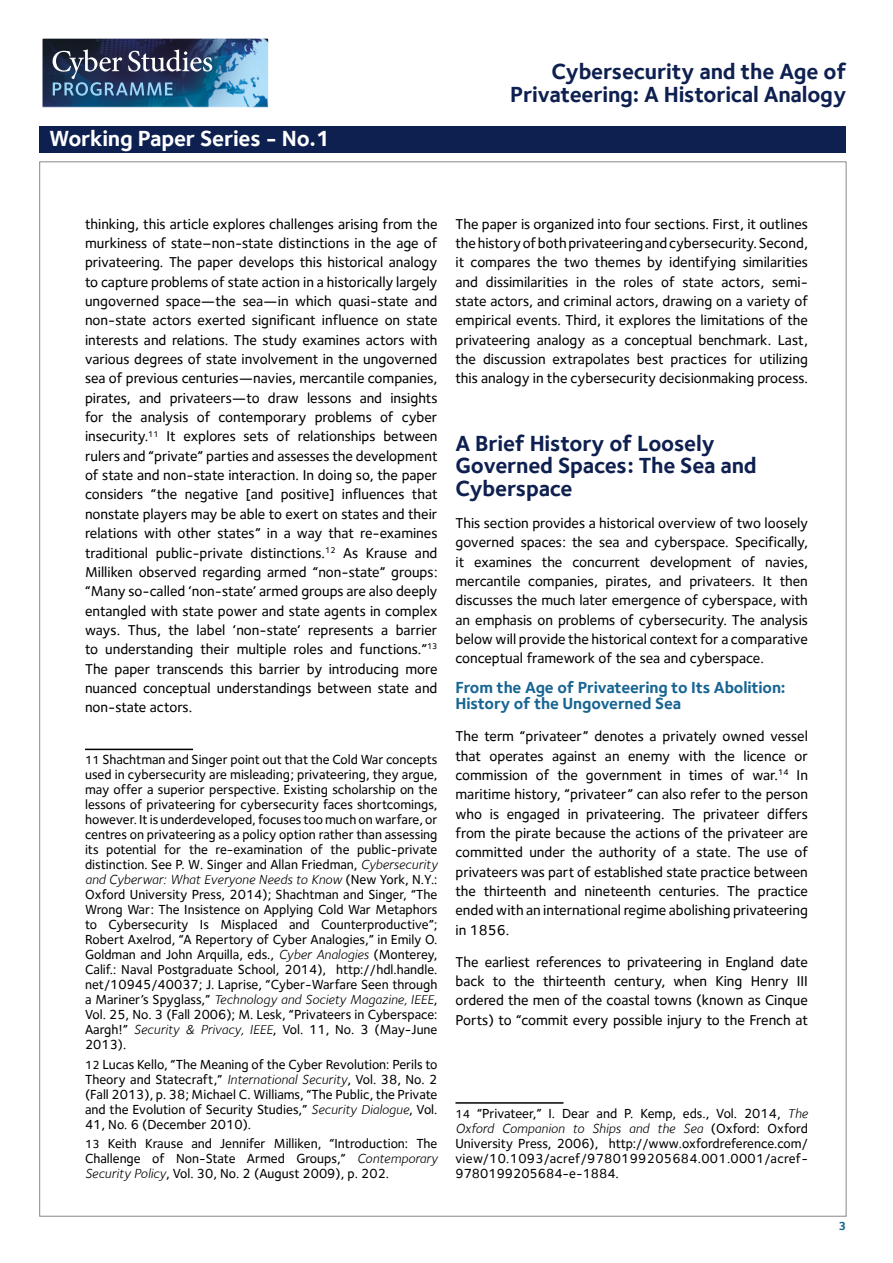
<style>
.page{position:relative;width:893px;height:1263px;background:#fff}
.page>*{position:absolute;margin:0;border:0;box-sizing:border-box;transform-origin:0 0}
.t1{font:700 22.5px/22.5px "Foundry Sterling";letter-spacing:-.01em;color:#0e2050;text-align:right}
.t2{font:700 22.5px "Foundry Sterling";letter-spacing:-.01em;color:#fff}
.t3{font:700 16.5px/16.5px "Foundry Sterling";letter-spacing:-.01em;color:#186593}
.t4{font:500 14.7px/19.4px "Foundry Sterling";color:#000;text-align:justify}
.t5{font:500 13.5px/15px "Foundry Sterling";color:#000;text-align:justify}
.t6{font:700 12px "Foundry Sterling";color:#186593}
.s1{font-size:12px}
.s2{font-weight:400;font-style:italic}
</style>
<div class="page">
<div style="left:39px;top:126px;width:807px;height:27px;background:#0e2050"></div>
<img style="left:44px;top:40px;width:223px;height:65px">
<svg style="left:53px;top:49px;width:159px;height:47px;background:#435776"></svg>
<hr style="left:85px;top:749px;width:108px;height:1px;background:#000">
<hr style="left:455px;top:1102px;width:108px;height:2px;background:#000">
<h1 class="t2" style="left:49px;top:125px;width:283px">Working Paper Series - No.1</h1>
<h1 class="t1" style="left:510px;top:60px;width:338px">Cybersecurity and the Age of<br>Privateering: A Historical Analogy</h1>
<p class="t4" style="left:85px;top:214px;width:354px">thinking, this article explores challenges arising from the murkiness of state–non-state distinctions in the age of privateering. The paper develops this historical analogy to capture problems of state action in a historically largely ungoverned space—the sea—in which quasi-state and non-state actors exerted significant influence on state interests and relations. The study examines actors with various degrees of state involvement in the ungoverned sea of previous centuries—navies, mercantile companies, pirates, and privateers—to draw lessons and insights for the analysis of contemporary problems of cyber insecurity.<sup>11</sup> It explores sets of relationships between rulers and “private” parties and assesses the development of state and non-state interaction. In doing so, the paper considers “the negative [and positive] influences that nonstate players may be able to exert on states and their relations with other states” in a way that re-examines traditional public-private distinctions.<sup>12</sup> As Krause and Milliken observed regarding armed “non-state” groups: “Many so-called ‘non-state’ armed groups are also deeply entangled with state power and state agents in complex ways. Thus, the label ‘non-state’ represents a barrier to understanding their multiple roles and functions.”<sup>13<br></sup>The paper transcends this barrier by introducing more nuanced conceptual understandings between state and non-state actors.</p>
<p class="t5" style="left:85px;top:752px;width:354px"><span class="s1">11</span> Shachtman and Singer point out that the Cold War concepts used in cybersecurity are misleading; privateering, they argue, may offer a superior perspective. Existing scholarship on the lessons of privateering for cybersecurity faces shortcomings, however. It is underdeveloped, focuses too much on warfare, or centres on privateering as a policy option rather than assessing its potential for the re-examination of the public-private distinction. See P. W. Singer and Allan Friedman, <span class="s2">Cybersecurity and Cyberwar: What Everyone Needs to Know</span> (New York, N.Y.:<br>Oxford University Press, 2014); Shachtman and Singer, “The Wrong War: The Insistence on Applying Cold War Metaphors to Cybersecurity Is Misplaced and Counterproductive”; Robert Axelrod, “A Repertory of Cyber Analogies,” in Emily O.<br>Goldman and John Arquilla, eds., <span class="s2">Cyber Analogies</span> (Monterey, Calif.: Naval Postgraduate School, 2014), http://hdl.handle. net/10945/40037; J. Laprise, “Cyber-Warfare Seen through a Mariner’s Spyglass,” <span class="s2">Technology and Society Magazine, IEEE</span>, Vol. 25, No. 3 (Fall 2006); M. Lesk, “Privateers in Cyberspace:<br>Aargh!” <span class="s2">Security &amp; Privacy, IEEE</span>, Vol. 11, No. 3 (May-June 2013).</p>
<p class="t5" style="left:85px;top:1056px;width:354px"><span class="s1">12</span> Lucas Kello, “The Meaning of the Cyber Revolution: Perils to Theory and Statecraft,” <span class="s2">International Security</span>, Vol. 38, No. 2 (Fall 2013), p. 38; Michael C. Williams, “The Public, the Private and the Evolution of Security Studies,” <span class="s2">Security Dialogue</span>, Vol.<br>41, No. 6 (December 2010).</p>
<p class="t5" style="left:85px;top:1136px;width:354px"><span class="s1">13</span> Keith Krause and Jennifer Milliken, “Introduction: The Challenge of Non-State Armed Groups,” <span class="s2">Contemporary Security Policy</span>, Vol. 30, No. 2 (August 2009), p. 202.</p>
<p class="t4" style="left:455px;top:214px;width:354px">The paper is organized into four sections. First, it outlines the history of both privateering and cybersecurity. Second, it compares the two themes by identifying similarities and dissimilarities in the roles of state actors, semi&shy;state actors, and criminal actors, drawing on a variety of empirical events. Third, it explores the limitations of the privateering analogy as a conceptual benchmark. Last, the discussion extrapolates best practices for utilizing this analogy in the cybersecurity decisionmaking process.</p>
<h1 class="t1" style="left:455px;top:432px;width:303px;text-align:left">A Brief History of Loosely<br>Governed Spaces: The Sea and<br>Cyberspace</h1>
<p class="t4" style="left:455px;top:513px;width:354px">This section provides a historical overview of two loosely governed spaces: the sea and cyberspace. Specifically, it examines the concurrent development of navies, mercantile companies, pirates, and privateers. It then discusses the much later emergence of cyberspace, with an emphasis on problems of cybersecurity. The analysis below will provide the historical context for a comparative conceptual framework of the sea and cyberspace.</p>
<p class="t3" style="left:455px;top:678px;width:332px">From the Age of Privateering to Its Abolition:<br>History of the Ungoverned Sea</p>
<p class="t4" style="left:455px;top:726px;width:354px">The term “privateer” denotes a privately owned vessel that operates against an enemy with the licence or commission of the government in times of war.<sup>14</sup> In maritime history, “privateer” can also refer to the person who is engaged in privateering. The privateer differs from the pirate because the actions of the privateer are committed under the authority of a state. The use of privateers was part of established state practice between the thirteenth and nineteenth centuries. The practice ended with an international regime abolishing privateering in 1856.</p>
<p class="t4" style="left:455px;top:952px;width:354px">The earliest references to privateering in England date back to the thirteenth century, when King Henry III ordered the men of the coastal towns (known as Cinque Ports) to “commit every possible injury to the French at</p>
<p class="t5" style="left:455px;top:1106px;width:354px"><span class="s1">14</span> “Privateer,” I. Dear and P. Kemp, eds., Vol. 2014, <span class="s2">The Oxford Companion to Ships and the Sea</span> (Oxford: Oxford University Press, 2006), http://www.oxfordreference.com/ view/10.1093/acref/9780199205684.001.0001/acref-9780199205684-e-1884.</p>
<p class="t6" style="left:839px;top:1219px;width:9px">3</p>
</div>
